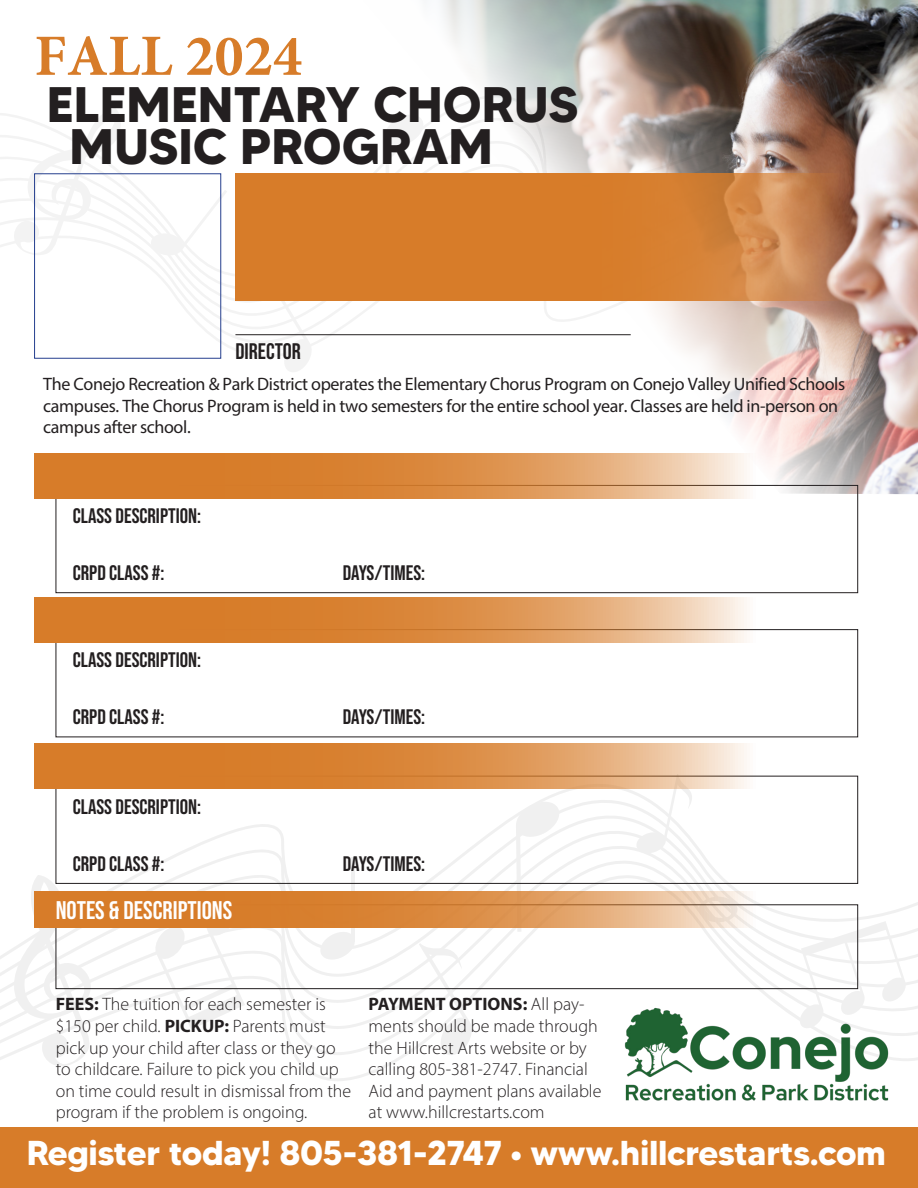
<style>
.page{position:relative;width:918px;height:1188px;background:#fff}
.page>*{position:absolute;margin:0;border:0;box-sizing:border-box;transform-origin:0 0}
.t1{font:700 58.5px "Minion Pro";color:#d77c29}
.t2{font:700 49.8px "MADETOMMY";color:#231f20}
.t3{font:700 34.5px "MADETOMMY";letter-spacing:-.01em;color:#fff}
.t4{font:25.5px "Bebas Neue";color:#fff}
.t5{font:22.5px "Bebas Neue";color:#231f20}
.t6{font:21px "Bebas Neue";color:#231f20}
.t7{font:300 18px/21.6px "Myriad Pro";color:#231f20}
.t8{font:18px/21.6px "Myriad Pro";letter-spacing:-.02em;color:#231f20}
.s1{font-weight:700}
.s2{font-family:"Myriad Hebrew";font-style:italic}
</style>
<div class="page">
<svg style="left:55px;top:857px;width:804px;height:15px"></svg>
<svg style="left:0;top:872px;width:918px;height:209px"></svg>
<svg style="left:798px;top:921px;width:109px;height:109px"></svg>
<svg style="left:516px;top:800px;width:46px;height:132px"></svg>
<svg style="left:154px;top:928px;width:91px;height:102px"></svg>
<svg style="left:9px;top:875px;width:83px;height:192px"></svg>
<svg style="left:318px;top:930px;width:39px;height:31px"></svg>
<hr style="left:352px;top:857px;width:3px;height:84px;background:#000">
<svg style="left:419px;top:943px;width:54px;height:115px"></svg>
<svg style="left:635px;top:789px;width:61px;height:66px"></svg>
<svg style="left:0;top:113px;width:358px;height:164px"></svg>
<svg style="left:13px;top:108px;width:111px;height:148px"></svg>
<svg style="left:150px;top:190px;width:77px;height:67px"></svg>
<svg style="left:265px;top:301px;width:48px;height:71px"></svg>
<img style="left:358px;top:0;width:560px;height:494px">
<svg style="left:235px;top:174px;width:644px;height:127px;background:#d38038"></svg>
<div style="left:34px;top:174px;width:187px;height:184px;border:1px solid #253f8e"></div>
<hr style="left:235px;top:334px;width:396px;height:1px;background:#231f20">
<div style="left:56px;top:905px;width:802px;height:84px;border:1px solid #231f20"></div>
<svg style="left:34px;top:891px;width:736px;height:37px;background:#dd9655"></svg>
<div style="left:0;top:1128px;width:918px;height:60px;background:#d77c29"></div>
<img style="left:614px;top:985px;width:286px;height:116px">
<div style="left:56px;top:485px;width:802px;height:108px;border:1px solid #231f20"></div>
<div style="left:56px;top:776px;width:802px;height:108px;border:1px solid #231f20"></div>
<svg style="left:34px;top:453px;width:736px;height:45px;background:#de9655"></svg>
<svg style="left:34px;top:597px;width:736px;height:46px;background:#de9655"></svg>
<svg style="left:34px;top:744px;width:736px;height:45px;background:#de9655"></svg>
<p class="t1" style="left:34px;top:15px;width:269px">FALL 2024</p>
<p class="t2" style="left:47px;top:73px;width:533px">ELEMENTARY CHORUS</p>
<p class="t2" style="left:70px;top:116px;width:425px">MUSIC PROGRAM</p>
<p class="t5" style="left:235px;top:339px;width:67px">DIRECTOR</p>
<p class="t8" style="left:43px;top:373px;width:804px">The Conejo Recreation &amp; Park District operates the Elementary Chorus Program on Conejo Valley Unified Schools campuses. The Chorus Program is held in two semesters for the entire school year. Classes are held in-person on campus after school.</p>
<p class="t6" style="left:73px;top:504px;width:130px">CLASS DESCRIPTION:</p>
<p class="t6" style="left:73px;top:561px;width:93px">CRPD CLASS #:</p>
<p class="t6" style="left:343px;top:561px;width:84px">DAYS/TIMES:</p>
<p class="t6" style="left:73px;top:648px;width:130px">CLASS DESCRIPTION:</p>
<p class="t6" style="left:73px;top:705px;width:93px">CRPD CLASS #:</p>
<p class="t6" style="left:343px;top:705px;width:84px">DAYS/TIMES:</p>
<p class="t6" style="left:73px;top:794px;width:130px">CLASS DESCRIPTION:</p>
<p class="t6" style="left:73px;top:851px;width:93px">CRPD CLASS #:</p>
<p class="t6" style="left:343px;top:851px;width:84px">DAYS/TIMES:</p>
<p class="t4" style="left:56px;top:896px;width:178px">NOTES &amp; DESCRIPTIONS</p>
<p class="t7" style="left:56px;top:993px;width:297px"><span class="s1">FEES:</span> The tuition for each semester is $150 per child. <span class="s1">PICKUP:</span> Parents must pick up your child after class or they go to childcare. Failure to pick you child up on time could result in dismissal from the program if the problem is ongoing.</p>
<p class="t7" style="left:369px;top:993px;width:234px"><span class="s1">PAYMENT OPTIONS:</span> All pay&shy;ments should be made through the Hillcrest Arts website or by calling 805-381-2747. Financial<br>Aid and payment plans available at www.hillcrestarts.com</p>
<p class="t3" style="left:27px;top:1132px;width:861px">Register today! 805-381-2747 <span class="s2">•</span> www.hillcrestarts.com</p>
</div>
